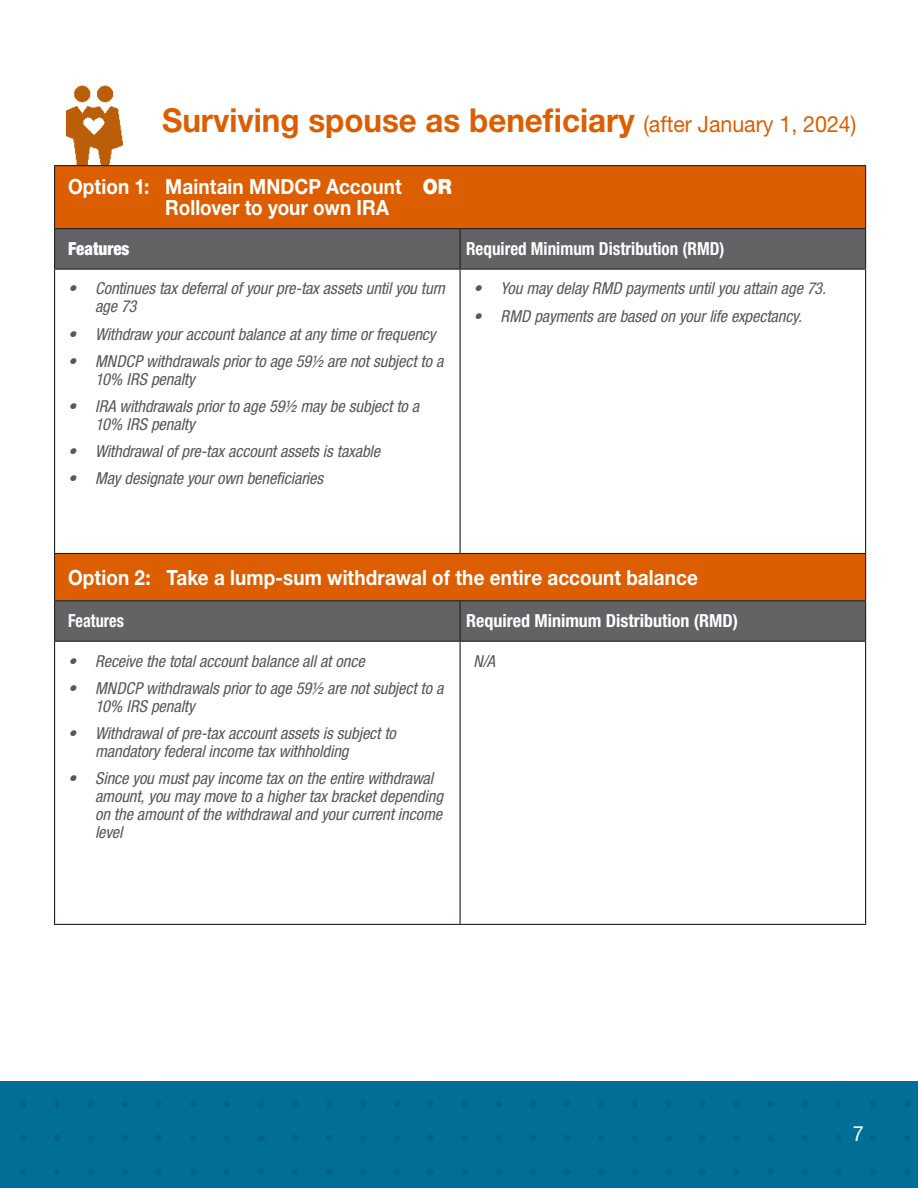
<style>
.page{position:relative;width:918px;height:1188px;background:#fff}
.page>*{position:absolute;margin:0;border:0;box-sizing:border-box;transform-origin:0 0}
.t1{font:700 33px "Helvetica Neue LT Std";color:#dc5e00;scale:.95 1}
.H3_White{font:700 21px/21px "Helvetica Neue LT Std";letter-spacing:.005em;color:#fff;scale:.9 1}
.t2{font:21px "Helvetica Neue LT Std";color:#fff;scale:.95 1}
.Table_Header{font:700 condensed 18px "Helvetica Neue LT Std";color:#fff;scale:.95 1}
.Table_Header-2{font:700 condensed 18px "Helvetica Neue LT Std";color:#fff}
.Table_Header-3{font:900 condensed 18px "Helvetica Neue LT Std";color:#fff;scale:.95 1}
.H2_white{font:700 condensed 18px "Helvetica Neue LT Std";color:#fff;scale:.9 1}
.Body_copy_80K{font:italic condensed 16.5px/18px "Helvetica Neue LT Std";letter-spacing:-.005em;color:#57585a}
.s1{font-weight:400;font-size:22.5px}
.s2{font-weight:900}
</style>
<div class="page">
<div style="left:0;top:1081px;width:910px;height:107px;background:#006e96"></div>
<img style="left:65px;top:85px;width:58px;height:80px">
<div style="left:55px;top:166px;width:810px;height:434px;background:#dc5e00"></div>
<div style="left:55px;top:229px;width:810px;height:40px;background:#636366"></div>
<svg style="left:55px;top:270px;width:810px;height:283px"></svg>
<div style="left:55px;top:601px;width:810px;height:40px;background:#636366"></div>
<svg style="left:55px;top:642px;width:810px;height:282px"></svg>
<hr style="left:54px;top:165px;width:406px;height:1px;background:#231f20">
<hr style="left:54px;top:166px;width:1px;height:62px;background:#231f20">
<hr style="left:460px;top:165px;width:406px;height:1px;background:#231f20">
<hr style="left:54px;top:228px;width:406px;height:1px;background:#231f20">
<hr style="left:54px;top:229px;width:1px;height:40px;background:#231f20">
<hr style="left:54px;top:269px;width:406px;height:1px;background:#231f20">
<hr style="left:54px;top:270px;width:1px;height:283px;background:#231f20">
<hr style="left:54px;top:553px;width:406px;height:1px;background:#231f20">
<hr style="left:54px;top:554px;width:1px;height:46px;background:#231f20">
<hr style="left:54px;top:600px;width:406px;height:1px;background:#231f20">
<hr style="left:54px;top:601px;width:1px;height:40px;background:#231f20">
<hr style="left:54px;top:641px;width:406px;height:1px;background:#231f20">
<hr style="left:54px;top:642px;width:1px;height:282px;background:#231f20">
<hr style="left:54px;top:924px;width:406px;height:1px;background:#231f20">
<hr style="left:865px;top:166px;width:1px;height:62px;background:#231f20">
<hr style="left:460px;top:228px;width:406px;height:1px;background:#231f20">
<hr style="left:460px;top:229px;width:1px;height:40px;background:#231f20">
<hr style="left:865px;top:229px;width:1px;height:40px;background:#231f20">
<hr style="left:460px;top:269px;width:406px;height:1px;background:#231f20">
<hr style="left:460px;top:270px;width:1px;height:283px;background:#231f20">
<hr style="left:865px;top:270px;width:1px;height:283px;background:#231f20">
<hr style="left:460px;top:553px;width:406px;height:1px;background:#231f20">
<hr style="left:865px;top:554px;width:1px;height:46px;background:#231f20">
<hr style="left:460px;top:600px;width:406px;height:1px;background:#231f20">
<hr style="left:460px;top:601px;width:1px;height:40px;background:#231f20">
<hr style="left:865px;top:601px;width:1px;height:40px;background:#231f20">
<hr style="left:460px;top:641px;width:406px;height:1px;background:#231f20">
<hr style="left:460px;top:642px;width:1px;height:282px;background:#231f20">
<hr style="left:865px;top:642px;width:1px;height:282px;background:#231f20">
<hr style="left:460px;top:924px;width:406px;height:1px;background:#231f20">
<h1 class="t1" style="left:162px;top:99px;width:732px">Surviving spouse as beneficiary <span class="s1">(after January 1, 2024)</span></h1>
<p class="H3_White" style="left:165px;top:176px;width:320px;text-indent:-97px">Option 1: Maintain MNDCP Account <span class="s2">OR<br></span>Rollover to your own IRA</p>
<p class="Table_Header-3" style="left:68px;top:238px;width:66px">Features</p>
<p class="Table_Header" style="left:466px;top:238px;width:274px">Required Minimum Distribution (RMD)</p>
<p class="Body_copy_80K" style="left:95px;top:280px;width:351px;text-indent:-27px">• Continues tax deferral of your pre-tax assets until you turn age 73</p>
<p class="Body_copy_80K" style="left:68px;top:325px;width:369px">• Withdraw your account balance at any time or frequency</p>
<p class="Body_copy_80K" style="left:95px;top:352px;width:350px;text-indent:-27px">• MNDCP withdrawals prior to age 59½ are not subject to a<br>10% IRS penalty</p>
<p class="Body_copy_80K" style="left:95px;top:397px;width:326px;text-indent:-27px">• IRA withdrawals prior to age 59½ may be subject to a<br>10% IRS penalty</p>
<p class="Body_copy_80K" style="left:68px;top:443px;width:314px">• Withdrawal of pre-tax account assets is taxable</p>
<p class="Body_copy_80K" style="left:68px;top:470px;width:257px">• May designate your own beneficiaries</p>
<p class="Body_copy_80K" style="left:474px;top:280px;width:354px">• You may delay RMD payments until you attain age 73.</p>
<p class="Body_copy_80K" style="left:474px;top:307px;width:330px">• RMD payments are based on your life expectancy.</p>
<p class="H3_White" style="left:68px;top:566px;width:701px">Option 2: Take a lump-sum withdrawal of the entire account balance</p>
<p class="H2_white" style="left:68px;top:610px;width:64px">Features</p>
<h1 class="Table_Header-2" style="left:466px;top:610px;width:274px">Required Minimum Distribution (RMD)</h1>
<p class="Body_copy_80K" style="left:68px;top:652px;width:298px">• Receive the total account balance all at once</p>
<p class="Body_copy_80K" style="left:95px;top:679px;width:350px;text-indent:-27px">• MNDCP withdrawals prior to age 59½ are not subject to a<br>10% IRS penalty</p>
<p class="Body_copy_80K" style="left:95px;top:724px;width:302px;text-indent:-27px">• Withdrawal of pre-tax account assets is subject to mandatory federal income tax withholding</p>
<p class="Body_copy_80K" style="left:95px;top:770px;width:349px;text-indent:-27px">• Since you must pay income tax on the entire withdrawal amount, you may move to a higher tax bracket depending on the amount of the withdrawal and your current income level</p>
<p class="Body_copy_80K" style="left:474px;top:652px;width:23px">N/A</p>
<p class="t2" style="left:853px;top:1121px;width:13px">7</p>
</div>
